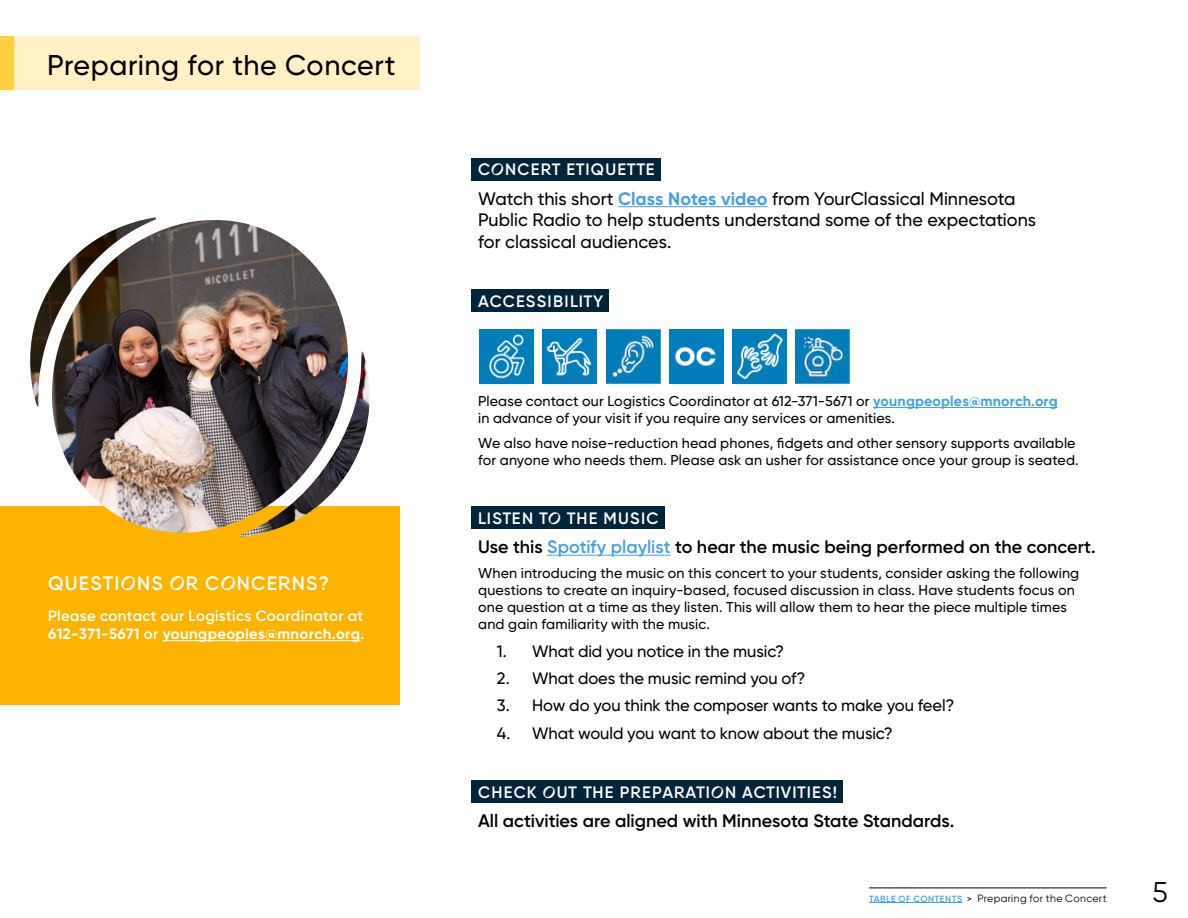
<style>
.page{position:relative;width:1188px;height:918px;background:#fff}
.page>*{position:absolute;margin:0;border:0;box-sizing:border-box;transform-origin:0 0}
.t1{font:500 28.5px "Gilroy";letter-spacing:.02em;color:#000}
.t2{font:28.5px "Gilroy";color:#000}
.t3{font:600 19.5px "MNO Gilroy";letter-spacing:.06em;color:#fff}
.t4{font:500 18px/21.6px "Gilroy";color:#000}
.t5{font:600 18px "Gilroy";color:#000}
.t6{font:500 16.5px "Gilroy";letter-spacing:-.005em;color:#000}
.t7{font:600 16.5px "MNO Gilroy";letter-spacing:.065em;color:#fff}
.t8{font:600 15px/18px "Gilroy";letter-spacing:.02em;color:#fff}
.t9{font:500 14.25px/17.1px "Gilroy";letter-spacing:.01em;color:#000}
.t10{font:10.5px "Gilroy";letter-spacing:.035em;color:#000}
.s1{font-weight:700}
.s2{font-weight:700;color:#489fdf}
.s3{color:#489fdf}
.s4{font-weight:600;font-size:9px;color:#489fdf}
.s5{font-weight:500;font-size:9px}
</style>
<div class="page">
<hr style="left:869px;top:888px;width:238px;height:1px;background:#000">
<hr style="left:869px;top:902px;width:93px;height:1px;background:#489fdf">
<div style="left:0;top:506px;width:400px;height:198px;background:#fdb300"></div>
<div style="left:0;top:37px;width:419px;height:53px;background:#fff1c5"></div>
<div style="left:0;top:37px;width:14px;height:53px;background:#fecf3f"></div>
<img style="left:796px;top:329px;width:54px;height:54px">
<img style="left:733px;top:329px;width:54px;height:54px">
<img style="left:669px;top:329px;width:54px;height:54px">
<img style="left:606px;top:329px;width:54px;height:54px">
<img style="left:543px;top:329px;width:54px;height:54px">
<img style="left:479px;top:329px;width:54px;height:54px">
<div style="left:471px;top:158px;width:190px;height:23px;background:#012439"></div>
<hr style="left:618px;top:206px;width:150px;height:1px;background:#489fdf">
<div style="left:471px;top:289px;width:138px;height:23px;background:#012439"></div>
<hr style="left:873px;top:407px;width:185px;height:1px;background:#489fdf">
<div style="left:471px;top:506px;width:194px;height:23px;background:#012439"></div>
<hr style="left:547px;top:555px;width:124px;height:1px;background:#489fdf">
<div style="left:471px;top:780px;width:372px;height:23px;background:#012439"></div>
<hr style="left:163px;top:640px;width:198px;height:1px;background:#fff">
<img style="left:30px;top:218px;width:340px;height:319px">
<h1 class="t1" style="left:47px;top:48px;width:350px">Preparing for the Concert</h1>
<h2 class="t3" style="left:48px;top:571px;width:282px">QUESTIONS OR CONCERNS?</h2>
<p class="t8" style="left:48px;top:607px;width:318px">Please contact our Logistics Coordinator at<br><span class="s1">612-371-5671</span> or <span class="s1">youngpeoples@mnorch.org</span>.</p>
<p class="t7" style="left:478px;top:159px;width:178px">CONCERT ETIQUETTE</p>
<p class="t4" style="left:478px;top:188px;width:560px">Watch this short <span class="s2">Class Notes video</span> from YourClassical Minnesota<br>Public Radio to help students understand some of the expectations for classical audiences.</p>
<p class="t7" style="left:478px;top:291px;width:127px">ACCESSIBILITY</p>
<p class="t9" style="left:478px;top:392px;width:581px">Please contact our Logistics Coordinator at 612-371-5671 or <span class="s2">youngpeoples@mnorch.org </span>in advance of your visit if you require any services or amenities.</p>
<p class="t9" style="left:478px;top:434px;width:602px">We also have noise-reduction head phones, fidgets and other sensory supports available for anyone who needs them. Please ask an usher for assistance once your group is seated.</p>
<p class="t7" style="left:478px;top:508px;width:182px">LISTEN TO THE MUSIC</p>
<p class="t5" style="left:478px;top:536px;width:619px">Use this <span class="s3">Spotify playlist</span> to hear the music being performed on the concert.</p>
<p class="t9" style="left:478px;top:564px;width:603px">When introducing the music on this concert to your students, consider asking the following questions to create an inquiry-based, focused discussion in class. Have students focus on one question at a time as they listen. This will allow them to hear the piece multiple times and gain familiarity with the music.</p>
<p class="t6" style="left:497px;top:641px;width:289px">1. What did you notice in the music?</p>
<p class="t6" style="left:497px;top:668px;width:310px">2. What does the music remind you of?</p>
<p class="t6" style="left:497px;top:695px;width:459px">3. How do you think the composer wants to make you feel?</p>
<p class="t6" style="left:497px;top:723px;width:397px">4. What would you want to know about the music?</p>
<p class="t7" style="left:478px;top:782px;width:360px">CHECK OUT THE PREPARATION ACTIVITIES!</p>
<p class="t5" style="left:478px;top:810px;width:478px">All activities are aligned with Minnesota State Standards.</p>
<p class="t10" style="left:869px;top:892px;width:239px"><span class="s4">TABLE OF CONTENTS</span> <span class="s5">&gt;</span> Preparing for the Concert</p>
<h1 class="t2" style="left:1152px;top:875px;width:17px">5</h1>
</div>
